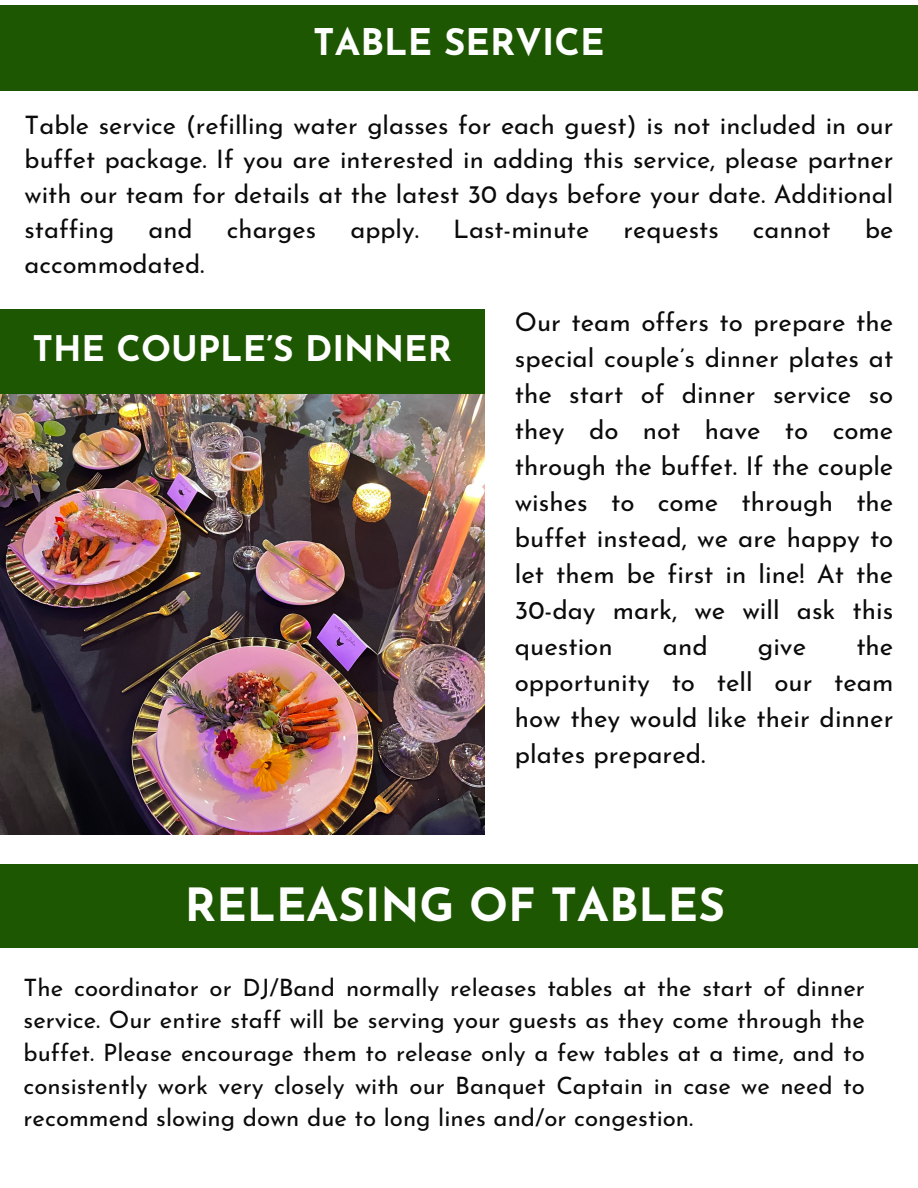
<style>
.page{position:relative;width:918px;height:1188px;background:#fff}
.page>*{position:absolute;margin:0;border:0;box-sizing:border-box;transform-origin:0 0}
.t1{font:700 45.75px "Josefin Sans";color:#fff}
.t2{font:700 36.75px "Josefin Sans";color:#fff}
.t3{font:700 35.25px "Josefin Sans";color:#fff}
.t4{font:25.95px/36px "Josefin Sans";color:#0c0b0b;text-align:justify}
.t5{font:25.5px/34.8px "Josefin Sans";color:#0c0b0b;text-align:justify}
.t6{font:24px/32.7px "Josefin Sans";color:#0c0b0b;text-align:justify}
</style>
<div class="page">
<div style="left:0;top:864px;width:917px;height:84px;background:#1e5701"></div>
<div style="left:0;top:310px;width:484px;height:85px;background:#1e5701"></div>
<img style="left:0;top:395px;width:485px;height:440px">
<div style="left:0;top:6px;width:918px;height:85px;background:#1e5701"></div>
<p class="t2" style="left:313px;top:27px;width:293px">TABLE SERVICE</p>
<h1 class="t5" style="left:25px;top:110px;width:870px">Table service (refilling water glasses for each guest) is not included in our buffet package. If you are interested in adding this service, please partner with our team for details at the latest 30 days before your date. Additional staffing</h1>
<h1 class="t5" style="left:149px;top:214px;width:46px">and</h1>
<h1 class="t5" style="left:227px;top:214px;width:91px">charges</h1>
<h1 class="t5" style="left:350px;top:214px;width:70px">apply.</h1>
<h1 class="t5" style="left:453px;top:214px;width:138px">Last-minute</h1>
<h1 class="t5" style="left:624px;top:214px;width:97px">requests</h1>
<h1 class="t5" style="left:753px;top:214px;width:79px">cannot</h1>
<h1 class="t5" style="left:865px;top:214px;width:30px">be</h1>
<h1 class="t5" style="left:25px;top:249px;width:181px">accommodated.</h1>
<p class="t3" style="left:32px;top:334px;width:421px">THE COUPLE’S DINNER</p>
<h2 class="t4" style="left:515px;top:306px;width:380px">Our team offers to prepare the special couple’s dinner plates at the start of dinner service so they do not have to come through the buffet. If the couple wishes to come through the buffet instead, we are happy to let them be first in line! At the 30-day mark, we will ask this question</h2>
<h2 class="t4" style="left:515px;top:630px;width:380px;text-indent:342px">the opportunity to tell our team how they would like their dinner plates prepared.</h2>
<h2 class="t4" style="left:663px;top:630px;width:46px">and</h2>
<h2 class="t4" style="left:758px;top:630px;width:50px">give</h2>
<h2 class="t1" style="left:185px;top:887px;width:542px">RELEASING OF TABLES</h2>
<p class="t6" style="left:24px;top:973px;width:843px">The coordinator or DJ/Band normally releases tables at the start of dinner service. Our entire staff will be serving your guests as they come through the buffet. Please encourage them to release only a few tables at a time, and to consistently work very closely with our Banquet Captain in case we need to recommend slowing down due to long lines and/or congestion.</p>
</div>
